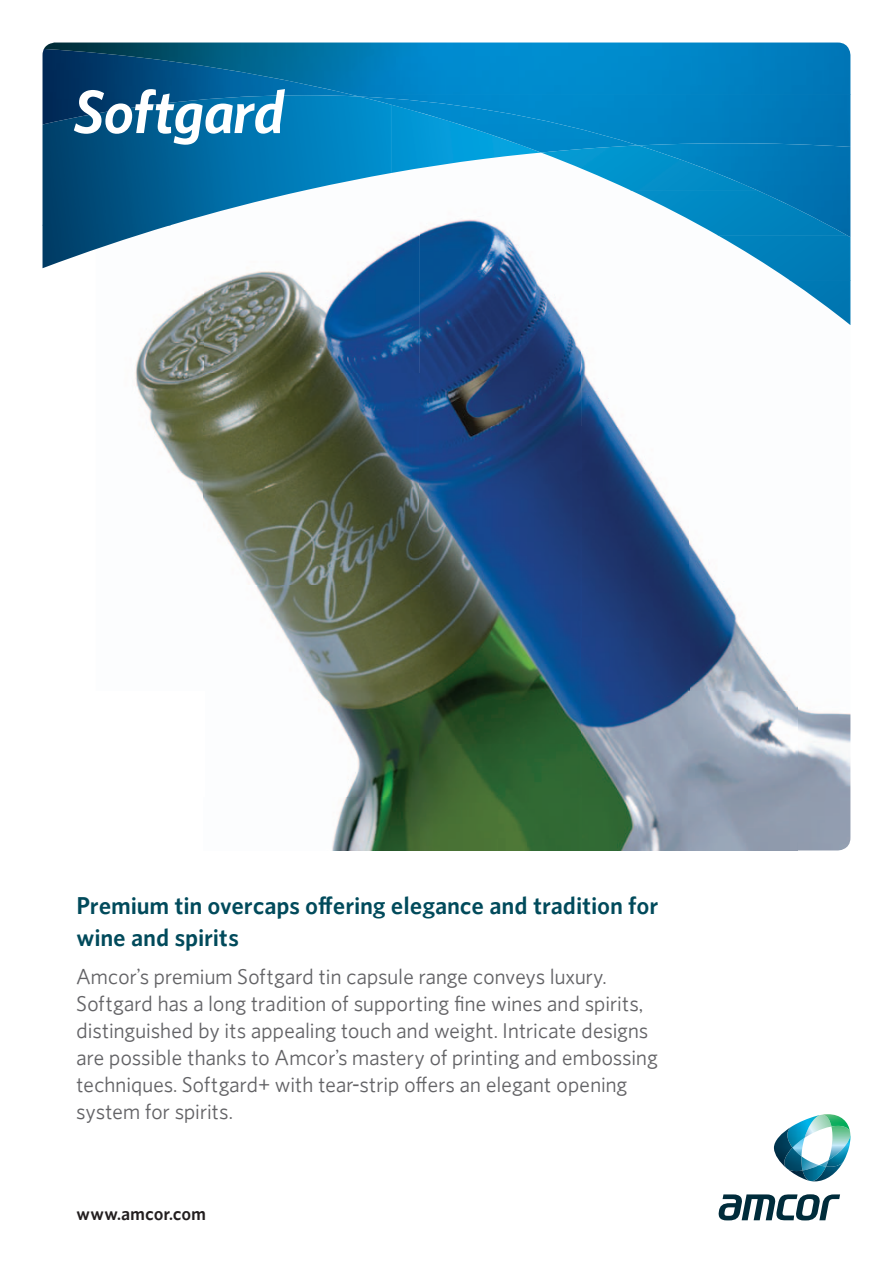
<style>
.page{position:relative;width:893px;height:1263px;background:#fff}
.page>*{position:absolute;margin:0;border:0;box-sizing:border-box;transform-origin:0 0}
.t1{font:italic 600 60px "Amcor Pro";letter-spacing:-.01em;color:#fff}
.t2{font:600 24px/31.5px "Amcor Pro";letter-spacing:.005em;color:#014a5b}
.t3{font:21px/27px "Amcor Pro";letter-spacing:.005em;color:#636366}
.t4{font:600 18px "Amcor Pro";letter-spacing:.01em;color:#231f20}
</style>
<div class="page">
<img style="left:420px;top:219px;width:161px;height:631px">
<img style="left:204px;top:234px;width:216px;height:616px">
<img style="left:581px;top:352px;width:108px;height:498px">
<img style="left:135px;top:293px;width:69px;height:208px">
<img style="left:689px;top:540px;width:108px;height:310px">
<img style="left:797px;top:705px;width:53px;height:145px">
<hr style="left:850px;top:237px;width:1px;height:88px;background:#87c0dc">
<img style="left:542px;top:153px;width:96px;height:37px">
<img style="left:721px;top:237px;width:129px;height:43px">
<img style="left:789px;top:280px;width:61px;height:45px">
<img style="left:850px;top:147px;width:1px;height:90px">
<img style="left:638px;top:147px;width:212px;height:90px">
<img style="left:43px;top:125px;width:348px;height:100px">
<img style="left:391px;top:153px;width:145px;height:20px">
<img style="left:43px;top:225px;width:128px;height:43px">
<img style="left:359px;top:147px;width:279px;height:6px">
<img style="left:55px;top:95px;width:296px;height:52px">
<img style="left:44px;top:43px;width:806px;height:52px">
<img style="left:351px;top:95px;width:499px;height:52px">
<svg style="left:718px;top:1194px;width:122px;height:26px"></svg>
<svg style="left:773px;top:1114px;width:78px;height:68px"></svg>
<img style="left:786px;top:1115px;width:35px;height:33px">
<img style="left:782px;top:1148px;width:21px;height:23px">
<img style="left:774px;top:1126px;width:18px;height:42px">
<img style="left:787px;top:1168px;width:23px;height:13px">
<h1 class="t1" style="left:77px;top:73px;width:213px">Softgard</h1>
<p class="t2" style="left:77px;top:889px;width:583px">Premium tin overcaps offering elegance and tradition for wine and spirits</p>
<p class="t3" style="left:77px;top:962px;width:583px">Amcor’s premium Softgard tin capsule range conveys luxury.<br>Softgard has a long tradition of supporting fine wines and spirits, distinguished by its appealing touch and weight. Intricate designs are possible thanks to Amcor’s mastery of printing and embossing techniques. Softgard+ with tear-strip offers an elegant opening system for spirits.</p>
<p class="t4" style="left:77px;top:1202px;width:131px">www.amcor.com</p>
</div>
